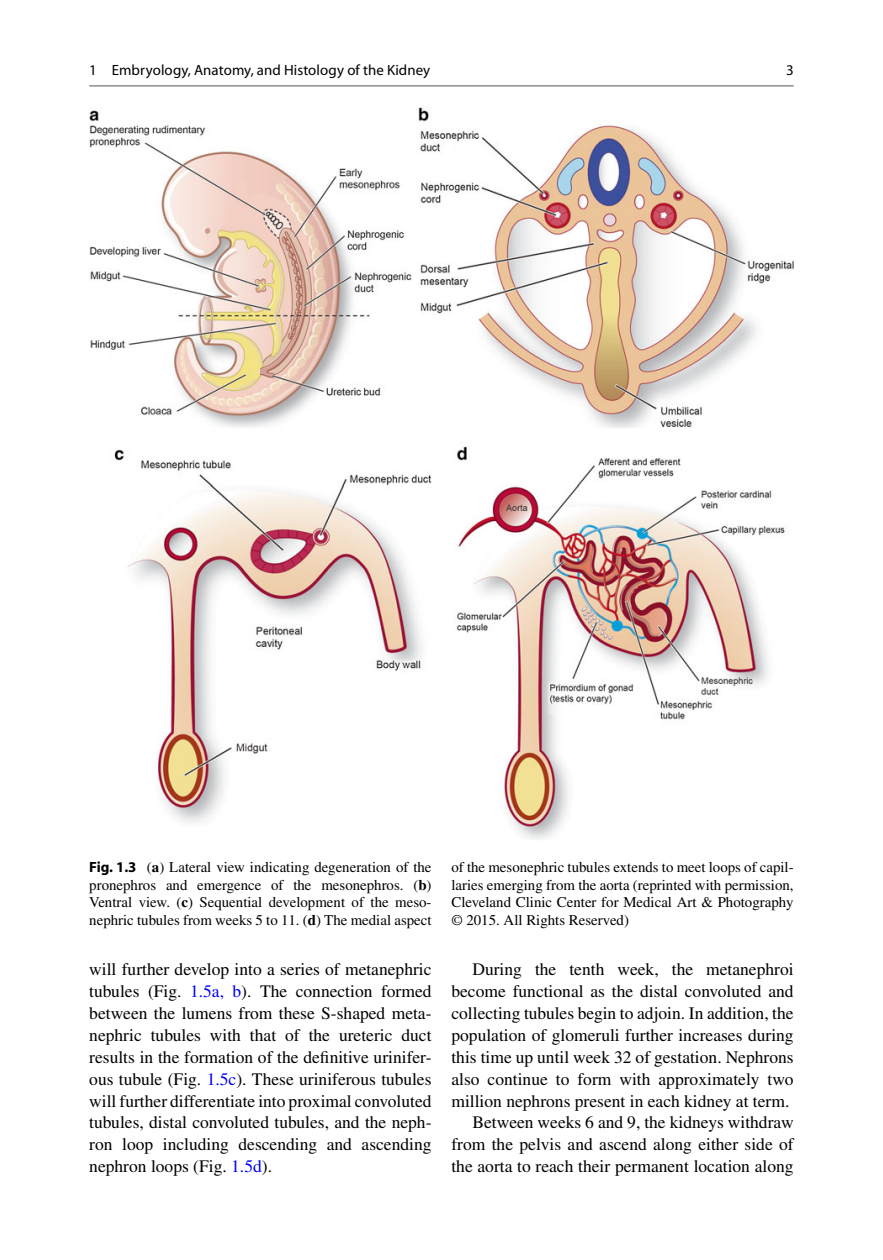
<style>
.page{position:relative;width:883px;height:1260px;background:#fff}
.page>*{position:absolute;margin:0;border:0;box-sizing:border-box;transform-origin:0 0}
.t1{font:17.5px/21.9px "Hkwgmh Qjbcyj Times";color:#000;text-align:justify}
.t2{font:14.88px/17.5px "Hkwgmh Qjbcyj Times";color:#000;text-align:justify}
.t3{font:14.88px "Sqrgps Vxpwgj Myriad";letter-spacing:.005em;color:#000}
.s1{font-family:"Ysnvrb Svbdmq Myriad";font-weight:700}
.s2{font-family:"Mkkmhg Yssmkg Times";font-weight:700}
.s3{color:#0000fa}
</style>
<div class="page">
<img style="left:89px;top:107px;width:705px;height:733px">
<hr style="left:89px;top:85px;width:705px;height:2px;background:#9c9c9c">
<p class="t3" style="left:89px;top:64px;width:342px">1 Embryology, Anatomy, and Histology of the Kidney</p>
<p class="t3" style="left:786px;top:64px;width:9px">3</p>
<p class="t2" style="left:89px;top:860px;width:344px"><span class="s1">Fig. 1.3</span> ( <span class="s2">a</span> ) Lateral view indicating degeneration of the pronephros and emergence of the mesonephros. ( <span class="s2">b</span> )<br>Ventral view. ( <span class="s2">c</span> ) Sequential development of the meso&shy;nephric tubules from weeks 5 to 11. ( <span class="s2">d</span> ) The medial aspect</p>
<p class="t2" style="left:451px;top:860px;width:344px">of the mesonephric tubules extends to meet loops of capil&shy;laries emerging from the aorta (reprinted with permission, Cleveland Clinic Center for Medical Art &amp; Photography © 2015. All Rights Reserved)</p>
<p class="t1" style="left:89px;top:960px;width:344px">will further develop into a series of metanephric tubules (Fig. <span class="s3">1.5a, b</span> ). The connection formed between the lumens from these S-shaped meta&shy;nephric tubules with that of the ureteric duct results in the formation of the definitive urinifer&shy;ous tubule (Fig. <span class="s3">1.5c</span> ). These uriniferous tubules will further differentiate into proximal convoluted tubules, distal convoluted tubules, and the neph&shy;ron loop including descending and ascending nephron loops (Fig. <span class="s3">1.5d</span> ).</p>
<p class="t1" style="left:451px;top:960px;width:344px;text-align:right">During the tenth week, the metanephroi become functional as the distal convoluted and collecting tubules begin to adjoin. In addition, the population of glomeruli further increases during this time up until week 32 of gestation. Nephrons also continue to form with approximately two million nephrons present in each kidney at term.<br>Between weeks 6 and 9, the kidneys withdraw from the pelvis and ascend along either side of the aorta to reach their permanent location along</p>
</div>
